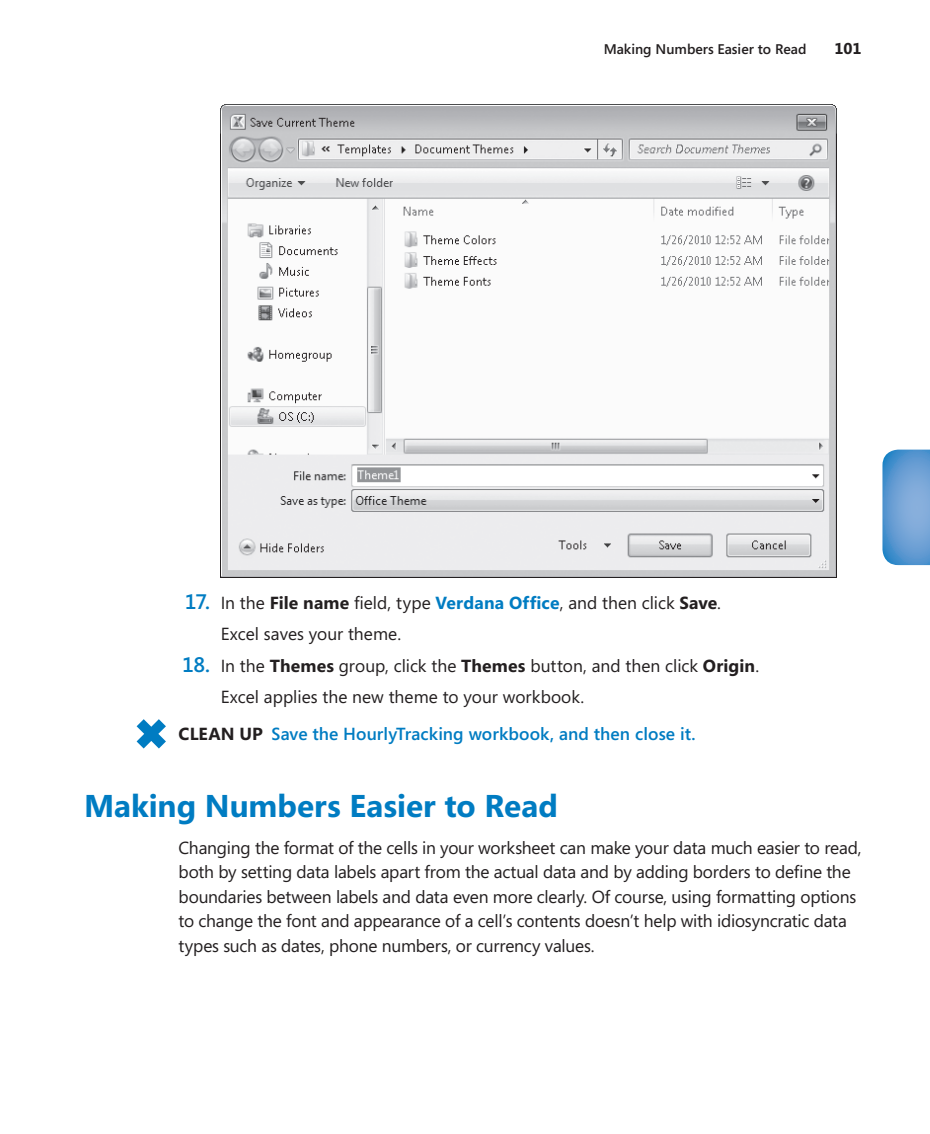
<style>
.page{position:relative;width:930px;height:1134px;background:#fff}
.page>*{position:absolute;margin:0;border:0;box-sizing:border-box;transform-origin:0 0}
.t1{font:700 31.5px "Segoe";color:#007cc2}
.t2{font:17.5px/24.5px "Segoe";letter-spacing:-.01em;color:#231f20}
.t3{font:600 17.5px "Segoe";letter-spacing:.005em;color:#007cc2}
.t4{font:700 15.75px "Segoe";color:#231f20}
.t5{font:600 14px "Segoe";color:#231f20}
.s1{font-weight:600;font-size:21px;color:#007cc2}
.s2{font-weight:700}
.s3{font-weight:700;color:#007cc2}
.s4{font-weight:700;color:#231f20}
</style>
<div class="page">
<svg style="left:882px;top:450px;width:47px;height:115px;background:#69a0d4"></svg>
<img style="left:220px;top:105px;width:616px;height:472px">
<svg style="left:136px;top:719px;width:30px;height:30px"></svg>
<p class="t5" style="left:603px;top:39px;width:204px">Making Numbers Easier to Read</p>
<p class="t4" style="left:834px;top:37px;width:29px">101</p>
<p class="t2" style="left:220px;top:587px;width:502px;line-height:31.5px;text-indent:-36px"><span class="s1">17.</span> In the <span class="s2">File name</span> field, type <span class="s3">Verdana Office</span>, and then click <span class="s2">Save</span>.<br>Excel saves your theme.</p>
<p class="t2" style="left:220px;top:650px;width:540px;line-height:31.5px;text-indent:-39px"><span class="s1">18.</span> In the <span class="s2">Themes</span> group, click the <span class="s2">Themes</span> button, and then click <span class="s2">Origin</span>.<br>Excel applies the new theme to your workbook.</p>
<p class="t3" style="left:178px;top:722px;width:518px"><span class="s4">CLEAN UP</span> Save the HourlyTracking workbook, and then close it.</p>
<h1 class="t1" style="left:84px;top:784px;width:475px">Making Numbers Easier to Read</h1>
<p class="t2" style="left:178px;top:835px;width:684px">Changing the format of the cells in your worksheet can make your data much easier to read, both by setting data labels apart from the actual data and by adding borders to define the boundaries between labels and data even more clearly. Of course, using formatting options to change the font and appearance of a cell’s contents doesn’t help with idiosyncratic data types such as dates, phone numbers, or currency values.</p>
</div>
